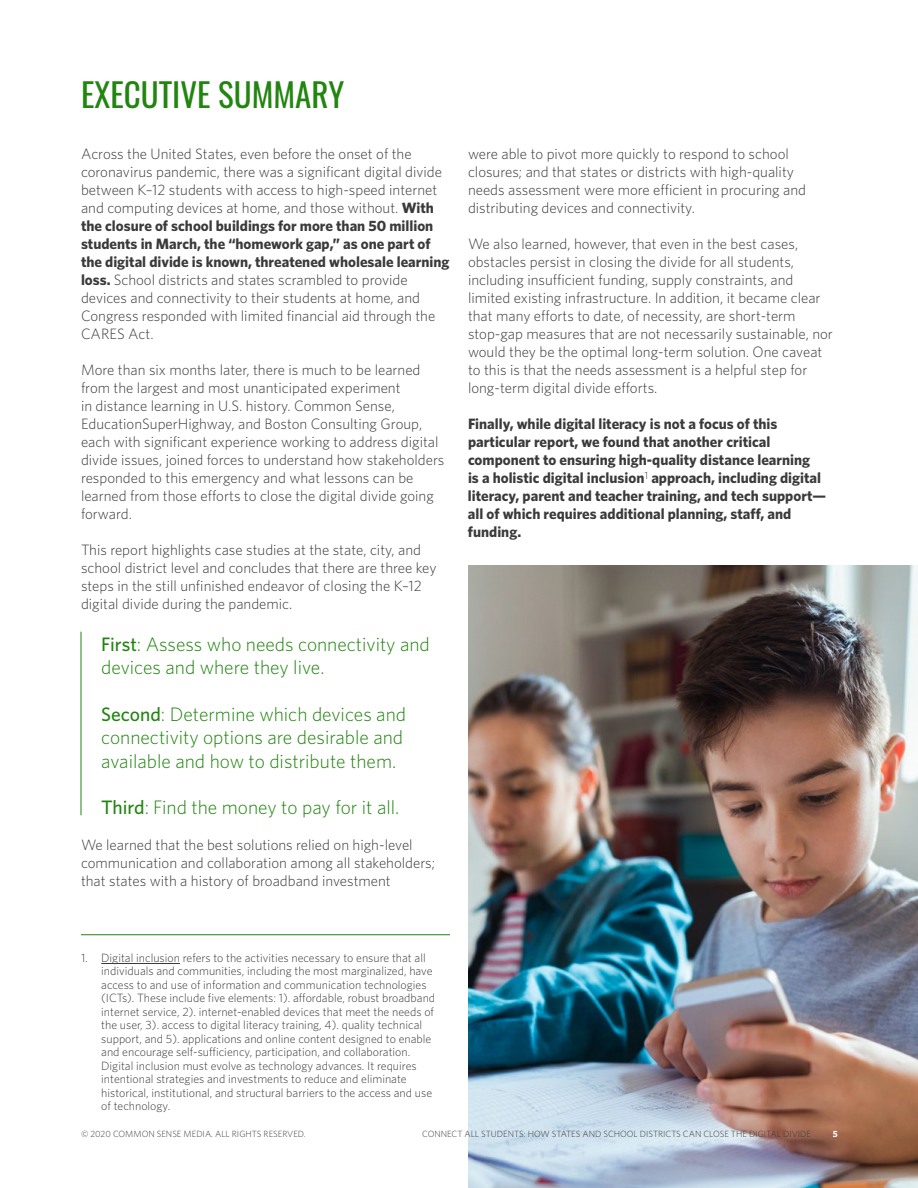
<style>
.page{position:relative;width:918px;height:1188px;background:#fff}
.page>*{position:absolute;margin:0;border:0;box-sizing:border-box;transform-origin:0 0}
.t1{font:33px "Oswald";color:#21850f}
.t2{font:300 19.5px/23.4px "Whitney";color:#21850f}
.t3{font:300 15px/18px "Whitney";color:#3a3a3a}
.t4{font:700 15px/18px "Whitney";color:#3a3a3a}
.t5{font:300 12px/13.5px "Whitney";color:#3a3a3a}
.t6{font:300 9px "Whitney";color:#3a3a3a}
.t7{font:700 9px "Whitney";color:#fff}
.s1{font-weight:700}
.s2{font-weight:500}
</style>
<div class="page">
<img style="left:468px;top:566px;width:450px;height:622px">
<hr style="left:81px;top:934px;width:369px;height:1px;background:#21850f">
<hr style="left:101px;top:963px;width:79px;height:1px;background:#3a3a3a">
<hr style="left:81px;top:632px;width:1px;height:183px;background:#21850f">
<h1 class="t1" style="left:81px;top:66px;width:265px">EXECUTIVE SUMMARY</h1>
<p class="t3" style="left:81px;top:145px;width:370px">Across the United States, even before the onset of the coronavirus pandemic, there was a significant digital divide between K–12 students with access to high-speed internet and computing devices at home, and those without. <span class="s1">With the closure of school buildings for more than 50 million students in March, the “homework gap,” as one part of the digital divide is known, threatened wholesale learning loss.</span> School districts and states scrambled to provide devices and connectivity to their students at home, and Congress responded with limited financial aid through the CARES Act.</p>
<p class="t3" style="left:81px;top:361px;width:365px">More than six months later, there is much to be learned from the largest and most unanticipated experiment<br>in distance learning in U.S. history. Common Sense, EducationSuperHighway, and Boston Consulting Group, each with significant experience working to address digital divide issues, joined forces to understand how stakeholders responded to this emergency and what lessons can be learned from those efforts to close the digital divide going forward.</p>
<p class="t3" style="left:81px;top:541px;width:357px">This report highlights case studies at the state, city, and school district level and concludes that there are three key steps in the still unfinished endeavor of closing the K–12 digital divide during the pandemic.</p>
<h2 class="t2" style="left:101px;top:632px;width:330px"><span class="s2">First</span>: Assess who needs connectivity and devices and where they live.</h2>
<h2 class="t2" style="left:101px;top:702px;width:306px"><span class="s2">Second</span>: Determine which devices and connectivity options are desirable and available and how to distribute them.</h2>
<h2 class="t2" style="left:101px;top:796px;width:300px"><span class="s2">Third</span>: Find the money to pay for it all.</h2>
<p class="t3" style="left:81px;top:836px;width:356px">We learned that the best solutions relied on high-level communication and collaboration among all stakeholders; that states with a history of broadband investment</p>
<p class="t3" style="left:468px;top:145px;width:340px">were able to pivot more quickly to respond to school closures; and that states or districts with high-quality needs assessment were more efficient in procuring and distributing devices and connectivity.</p>
<p class="t3" style="left:468px;top:235px;width:366px">We also learned, however, that even in the best cases, obstacles persist in closing the divide for all students, including insufficient funding, supply constraints, and limited existing infrastructure. In addition, it became clear that many efforts to date, of necessity, are short-term stop-gap measures that are not necessarily sustainable, nor would they be the optimal long-term solution. One caveat to this is that the needs assessment is a helpful step for long-term digital divide efforts.</p>
<p class="t4" style="left:468px;top:415px;width:360px">Finally, while digital literacy is not a focus of this particular report, we found that another critical component to ensuring high-quality distance learning<br>is a holistic digital inclusion<sup>1</sup> approach, including digital literacy, parent and teacher training, and tech support— all of which requires additional planning, staff, and funding.</p>
<p class="t5" style="left:101px;top:951px;width:335px;text-indent:-20px">1. Digital inclusion refers to the activities necessary to ensure that all individuals and communities, including the most marginalized, have access to and use of information and communication technologies (ICTs). These include five elements: 1). affordable, robust broadband internet service, 2). internet-enabled devices that meet the needs of the user, 3). access to digital literacy training, 4). quality technical support, and 5). applications and online content designed to enable and encourage self-sufficiency, participation, and collaboration.<br>Digital inclusion must evolve as technology advances. It requires intentional strategies and investments to reduce and eliminate historical, institutional, and structural barriers to the access and use of technology.</p>
<p class="t6" style="left:422px;top:1129px;width:390px">CONNECT ALL STUDENTS: HOW STATES AND SCHOOL DISTRICTS CAN CLOSE THE DIGITAL DIVIDE</p>
<p class="t7" style="left:833px;top:1129px;width:6px">5</p>
<p class="t6" style="left:81px;top:1128px;width:226px">© 2020 COMMON SENSE MEDIA. ALL RIGHTS RESERVED.</p>
<p class="t7" style="left:831px;top:1128px;width:6px">5</p>
</div>
